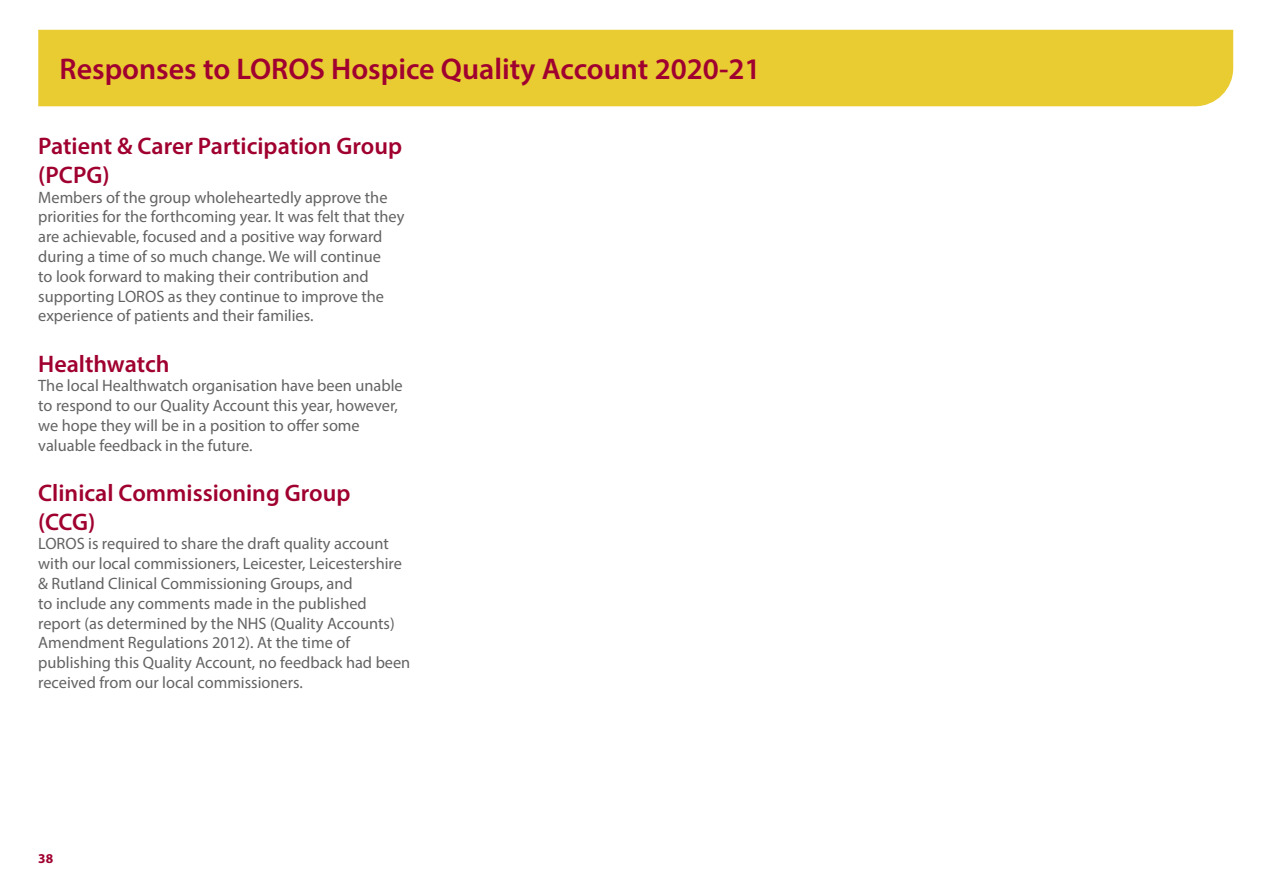
<style>
.page{position:relative;width:1263px;height:893px;background:#fff}
.page>*{position:absolute;margin:0;border:0;box-sizing:border-box;transform-origin:0 0}
.t1{font:600 30px "Myriad Pro";color:#a0002f}
.t2{font:600 24px/28.8px "Myriad Pro";color:#a0002f}
.t3{font:16.5px/19.8px "Myriad Pro";color:#636363}
.t4{font:700 13.5px "Myriad Pro";color:#a0002f}
</style>
<div class="page">
<div style="left:38px;top:30px;width:1195px;height:76px;background:#e9cb32"></div>
<h1 class="t1" style="left:60px;top:50px;width:703px">Responses to LOROS Hospice Quality Account 2020-21</h1>
<h2 class="t2" style="left:38px;top:131px;width:365px">Patient &amp; Carer Participation Group (PCPG)</h2>
<p class="t3" style="left:38px;top:187px;width:368px">Members of the group wholeheartedly approve the priorities for the forthcoming year. It was felt that they are achievable, focused and a positive way forward during a time of so much change. We will continue<br>to look forward to making their contribution and supporting LOROS as they continue to improve the experience of patients and their families.</p>
<h2 class="t2" style="left:38px;top:348px;width:133px">Healthwatch</h2>
<p class="t3" style="left:38px;top:376px;width:366px">The local Healthwatch organisation have been unable to respond to our Quality Account this year, however, we hope they will be in a position to offer some valuable feedback in the future.</p>
<h2 class="t2" style="left:38px;top:478px;width:314px">Clinical Commissioning Group (CCG)</h2>
<p class="t3" style="left:38px;top:534px;width:374px">LOROS is required to share the draft quality account with our local commissioners, Leicester, Leicestershire &amp; Rutland Clinical Commissioning Groups, and<br>to include any comments made in the published report (as determined by the NHS (Quality Accounts)<br>Amendment Regulations 2012). At the time of publishing this Quality Account, no feedback had been received from our local commissioners.</p>
<p class="t4" style="left:38px;top:850px;width:16px">38</p>
</div>
